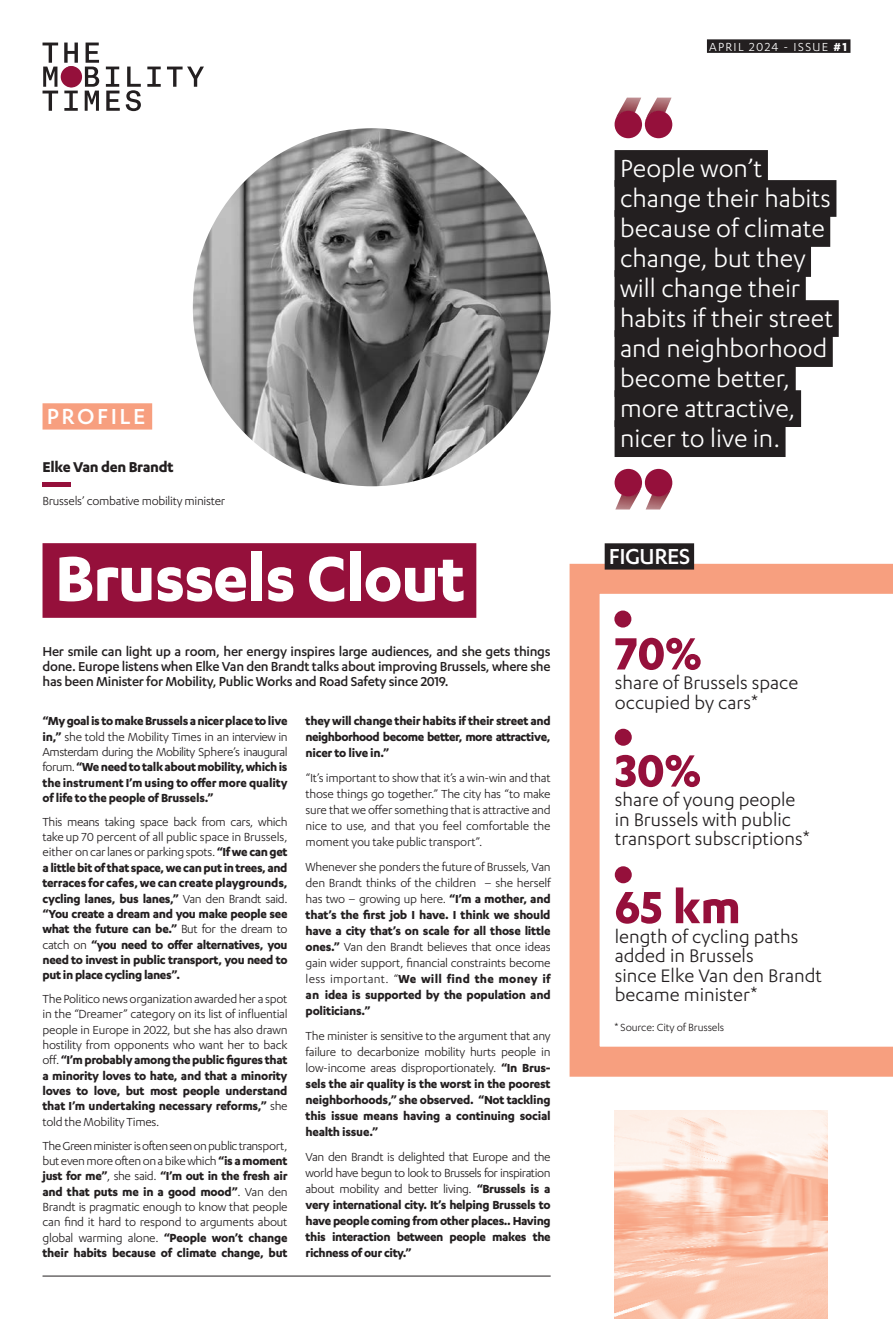
<style>
.page{position:relative;width:893px;height:1319px;background:#fff}
.page>*{position:absolute;margin:0;border:0;box-sizing:border-box;transform-origin:0 0}
.t1{font:700 73.35px "Karbon";letter-spacing:-.02em;color:#fff}
.t2{font:700 52.5px "Karbon";color:#95103b}
.t3{font:28.5px/30px "Karbon";color:#fff}
.t4{font:500 25.2px "Karbon";letter-spacing:.1em;color:#fff}
.t5{font:500 25.2px "Karbon";letter-spacing:-.02em;color:#fff}
.t6{font:21px/19.5px "Karbon";color:#231f20}
.t7{font:700 16.5px "Karbon";letter-spacing:-.02em;color:#231f20}
.t8{font:500 15px/15.3px "Karbon";letter-spacing:-.02em;color:#231f20;text-align:justify}
.t9{font:700 13.5px/15.3px "Karbon";letter-spacing:-.025em;color:#231f20;text-align:justify}
.t10{font:13.5px/15.3px "Karbon";letter-spacing:-.02em;color:#231f20;text-align:justify}
.t11{font:13.5px "Karbon";letter-spacing:.1em;color:#fff}
.t12{font:12px "Karbon";letter-spacing:-.01em;color:#231f20}
.s1{font-weight:700}
.s2{font-weight:400}
</style>
<div class="page">
<hr style="left:43px;top:1275px;width:508px;height:1px;background:#231f20">
<div style="left:707px;top:39px;width:143px;height:14px;background:#231f20"></div>
<img style="left:193px;top:128px;width:358px;height:358px;border-radius:179px">
<hr style="left:43px;top:482px;width:28px;height:4px;background:#95103b">
<div style="left:43px;top:403px;width:109px;height:26px;background:#f79f7f"></div>
<div style="left:43px;top:543px;width:433px;height:74px;background:#95103b"></div>
<svg style="left:569px;top:548px;width:324px;height:529px"></svg>
<div style="left:605px;top:543px;width:89px;height:26px;background:#231f20"></div>
<img style="left:645px;top:98px;width:27px;height:23px">
<div style="left:645px;top:111px;width:27px;height:27px;background:#95103b;border-radius:50%"></div>
<img style="left:615px;top:98px;width:26px;height:23px">
<div style="left:615px;top:111px;width:27px;height:27px;background:#95103b;border-radius:50%"></div>
<div style="left:615px;top:150px;width:153px;height:37px;background:#231f20"></div>
<div style="left:615px;top:180px;width:221px;height:37px;background:#231f20"></div>
<div style="left:615px;top:210px;width:215px;height:37px;background:#231f20"></div>
<div style="left:615px;top:240px;width:196px;height:37px;background:#231f20"></div>
<div style="left:615px;top:270px;width:191px;height:37px;background:#231f20"></div>
<div style="left:615px;top:300px;width:224px;height:37px;background:#231f20"></div>
<div style="left:615px;top:330px;width:218px;height:37px;background:#231f20"></div>
<div style="left:615px;top:360px;width:181px;height:37px;background:#231f20"></div>
<div style="left:615px;top:390px;width:186px;height:37px;background:#231f20"></div>
<div style="left:615px;top:420px;width:170px;height:37px;background:#231f20"></div>
<img style="left:615px;top:1110px;width:212px;height:208px">
<div style="left:615px;top:866px;width:17px;height:17px;background:#95103b;border-radius:50%"></div>
<div style="left:615px;top:728px;width:17px;height:17px;background:#95103b;border-radius:50%"></div>
<div style="left:614px;top:610px;width:17px;height:17px;background:#95103b;border-radius:50%"></div>
<svg style="left:147px;top:67px;width:14px;height:20px"></svg>
<svg style="left:167px;top:67px;width:37px;height:20px"></svg>
<svg style="left:43px;top:43px;width:36px;height:68px"></svg>
<svg style="left:85px;top:43px;width:14px;height:68px"></svg>
<svg style="left:106px;top:67px;width:14px;height:44px"></svg>
<svg style="left:126px;top:67px;width:15px;height:44px"></svg>
<div style="left:61px;top:66px;width:21px;height:21px;background:#95103b;border-radius:50%"></div>
<img style="left:615px;top:486px;width:27px;height:23px">
<div style="left:615px;top:469px;width:27px;height:27px;background:#95103b;border-radius:50%"></div>
<img style="left:646px;top:486px;width:26px;height:23px">
<div style="left:645px;top:469px;width:27px;height:27px;background:#95103b;border-radius:50%"></div>
<p class="t4" style="left:47px;top:402px;width:100px">PROFILE</p>
<p class="t7" style="left:43px;top:458px;width:133px">Elke Van den Brandt</p>
<p class="t10" style="left:43px;top:492px;width:184px">Brussels’ combative mobility minister</p>
<p class="t11" style="left:709px;top:39px;width:139px">APRIL 2024 - ISSUE <span class="s1">#1</span></p>
<p class="t3" style="left:620px;top:152px;width:215px">People won’t change their habits because of climate change, but they will change their habits if their street and neighborhood become better, more attractive, nicer to live in.</p>
<p class="t1" style="left:55px;top:536px;width:412px">Brussels Clout</p>
<p class="t5" style="left:609px;top:542px;width:83px">FIGURES</p>
<p class="t8" style="left:43px;top:643px;width:510px">Her smile can light up a room, her energy inspires large audiences, and she gets things done. Europe listens when Elke Van den Brandt talks about improving Brussels, where she has been Minister for Mobility, Public Works and Road Safety since 2019.</p>
<p class="t9" style="left:43px;top:713px;width:247px">“My goal is to make Brussels a nicer place to live in,” <span class="s2">she told the Mobility Times in an interview in Amsterdam during the Mobility Sphere’s inaugural forum.</span> “We need to talk about mobility, which is the instrument I’m using to offer more quality of life to the people of Brussels.”</p>
<p class="t9" style="left:43px;top:813px;width:247px"><span class="s2">This means taking space back from cars, which take up 70 percent of all public space in Brussels, either on car lanes or parking spots.</span> “If we can get a little bit of that space, we can put in trees, and terraces for cafes, we can create playgrounds, cycling lanes, bus lanes,” <span class="s2">Van den Brandt said. </span>“You create a dream and you make people see what the future can be.” <span class="s2">But for the dream to catch on</span> “you need to offer alternatives, you need to invest in public transport, you need to put in place cycling lanes”.</p>
<p class="t10" style="left:43px;top:990px;width:247px">The Politico news organization awarded her a spot in the “Dreamer” category on its list of influential people in Europe in 2022, but she has also drawn hostility from opponents who want her to back off. <span class="s1">“I’m probably among the public figures that a minority loves to hate, and that a minority loves to love, but most people understand that I’m undertaking necessary reforms,”</span> she told the Mobility Times.</p>
<p class="t10" style="left:43px;top:1137px;width:247px">The Green minister is often seen on public transport, but even more often on a bike which <span class="s1">“is a moment just for me”</span>, she said. <span class="s1">“I’m out in the fresh air and that puts me in a good mood”</span>. Van den Brandt is pragmatic enough to know that people can find it hard to respond to arguments about global warming alone. <span class="s1">“People won’t change their habits because of climate change, but</span></p>
<p class="t9" style="left:306px;top:712px;width:247px;line-height:16px">they will change their habits if their street and neighborhood become better, more attractive, nicer to live in.”</p>
<p class="t10" style="left:306px;top:769px;width:247px;line-height:16px">“It’s important to show that it’s a win-win and that those things go together.” The city has “to make sure that we offer something that is attractive and nice to use, and that you feel comfortable the moment you take public transport”.</p>
<p class="t10" style="left:306px;top:858px;width:247px;line-height:16px">Whenever she ponders the future of Brussels, Van den Brandt thinks of the children – she herself has two – growing up here. <span class="s1">“I’m a mother, and that’s the first job I have. I think we should have a city that’s on scale for all those little ones.”</span> Van den Brandt believes that once ideas gain wider support, financial constraints become less important. “<span class="s1">We will find the money if an idea is supported by the population and politicians.”</span></p>
<p class="t9" style="left:306px;top:1026px;width:247px;line-height:16px"><span class="s2">The minister is sensitive to the argument that any failure to decarbonize mobility hurts people in low-income areas disproportionately.</span> “In Brus&shy;sels the air quality is the worst in the poorest neighborhoods,” she observed. “Not tackling this issue means having a continuing social health issue.”</p>
<p class="t9" style="left:306px;top:1147px;width:247px;line-height:16px"><span class="s2">Van den Brandt is delighted that Europe and the world have begun to look to Brussels for inspiration about mobility and better living.</span> “Brussels is a very international city. It’s helping Brussels to have people coming from other places.. Having this interaction between people makes the richness of our city.”</p>
<p class="t2" style="left:615px;top:623px;width:88px">70%</p>
<p class="t6" style="left:615px;top:672px;width:185px">share of Brussels space occupied by cars*</p>
<p class="t2" style="left:615px;top:740px;width:88px">30%</p>
<p class="t6" style="left:615px;top:789px;width:197px">share of young people in Brussels with public transport subscriptions*</p>
<p class="t2" style="left:615px;top:877px;width:128px">65 km</p>
<p class="t6" style="left:615px;top:925px;width:209px">length of cycling paths added in Brussels<br>since Elke Van den Brandt became minister*</p>
<p class="t12" style="left:615px;top:1020px;width:111px">* Source: City of Brussels</p>
</div>
